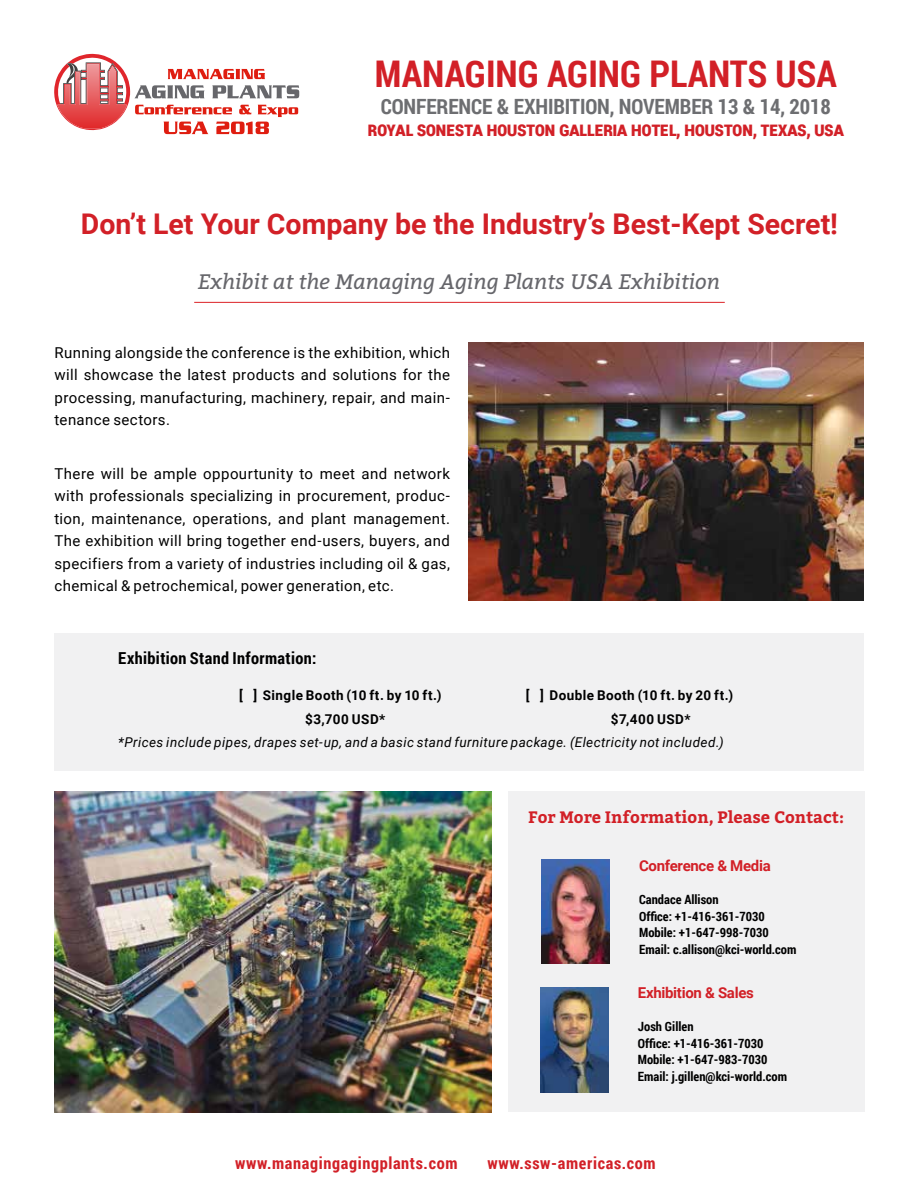
<style>
.page{position:relative;width:918px;height:1188px;background:#fff}
.page>*{position:absolute;margin:0;border:0;box-sizing:border-box;transform-origin:0 0}
.t1{font:700 36.75px "Roboto Condensed";color:#d22027}
.t2{font:700 28.5px "Roboto";color:#d22027}
.t3{font:italic 21px "Bitter";color:#66666b}
.t4{font:700 21px "Roboto Condensed";letter-spacing:-.005em;color:#6d6e71}
.t5{font:700 20.25px "Roboto Condensed";letter-spacing:-.03em;color:#d22027}
.t6{font:700 16.5px "Roboto Condensed";letter-spacing:.04em;color:#d22027}
.t7{font:700 16.5px "Bitter";color:#d22027}
.t8{font:700 16.5px "Roboto Condensed";letter-spacing:.02em;color:#000}
.t9{font:15px/22.5px "Roboto";letter-spacing:.025em;color:#000;text-align:justify}
.t10{font:700 15px "Roboto";letter-spacing:-.02em;color:#d22027}
.t11{font:italic 13.5px "Roboto";letter-spacing:.03em;color:#000}
.t12{font:700 13.5px "Roboto";letter-spacing:.035em;color:#000}
.t13{font:700 12.75px/16.5px "Roboto Condensed";color:#000}
</style>
<div class="page">
<svg style="left:54px;top:54px;width:245px;height:80px"></svg>
<div style="left:508px;top:791px;width:356px;height:321px;background:#f1f1f2"></div>
<hr style="left:194px;top:302px;width:531px;height:1px;background:#e03a3e">
<img style="left:468px;top:343px;width:396px;height:258px">
<div style="left:54px;top:633px;width:810px;height:138px;background:#f1f1f2"></div>
<img style="left:540px;top:987px;width:68px;height:106px">
<img style="left:541px;top:860px;width:68px;height:104px">
<img style="left:54px;top:791px;width:438px;height:321px">
<h1 class="t1" style="left:375px;top:48px;width:463px">MANAGING AGING PLANTS USA</h1>
<h3 class="t4" style="left:381px;top:92px;width:287px">CONFERENCE &amp; EXHIBITION, November</h3>
<h3 class="t4" style="left:718px;top:92px;width:115px">13 &amp; 14, 2018</h3>
<h3 class="t5" style="left:368px;top:115px;width:478px">Royal Sonesta Houston Galleria Hotel, Houston, Texas, USA</h3>
<h2 class="t2" style="left:81px;top:204px;width:759px">Don’t Let Your Company be the Industry’s Best-Kept Secret!</h2>
<h3 class="t3" style="left:198px;top:266px;width:524px">Exhibit at the Managing Aging Plants USA Exhibition</h3>
<p class="t9" style="left:54px;top:341px;width:397px">Running alongside the conference is the exhibition, which will showcase the latest products and solutions for the processing, manufacturing, machinery, repair, and main&shy;tenance sectors.</p>
<p class="t9" style="left:54px;top:462px;width:397px">There will be ample oppourtunity to meet and network with professionals specializing in procurement, produc&shy;tion, maintenance, operations, and plant management.<br>The exhibition will bring together end-users, buyers, and specifiers from a variety of industries including oil &amp; gas, chemical &amp; petrochemical, power generation, etc.</p>
<p class="t8" style="left:118px;top:647px;width:200px">Exhibition Stand Information:</p>
<p class="t12" style="left:239px;top:686px;width:204px">[ ] Single Booth (10 ft. by 10 ft.)</p>
<p class="t12" style="left:526px;top:686px;width:209px">[ ] Double Booth (10 ft. by 20 ft.)</p>
<p class="t12" style="left:305px;top:709px;width:82px">$3,700 USD*</p>
<p class="t12" style="left:611px;top:709px;width:81px">$7,400 USD*</p>
<p class="t11" style="left:118px;top:733px;width:607px">*Prices include pipes, drapes set-up, and a basic stand furniture package. (Electricity not included.)</p>
<p class="t7" style="left:528px;top:804px;width:317px">For More Information, Please Contact:</p>
<p class="t10" style="left:639px;top:855px;width:133px">Conference &amp; Media</p>
<p class="t13" style="left:639px;top:891px;width:159px">Candace Allison<br>Office: +1-416-361-7030<br>Mobile: +1-647-998-7030<br>Email: c.allison@kci-world.com</p>
<p class="t10" style="left:638px;top:983px;width:118px">Exhibition &amp; Sales</p>
<p class="t13" style="left:638px;top:1018px;width:151px">Josh Gillen<br>Office: +1-416-361-7030<br>Mobile: +1-647-983-7030<br>Email: j.gillen@kci-world.com</p>
<p class="t6" style="left:235px;top:1152px;width:224px">www.managingagingplants.com</p>
<p class="t6" style="left:488px;top:1152px;width:170px">www.ssw-americas.com</p>
</div>
